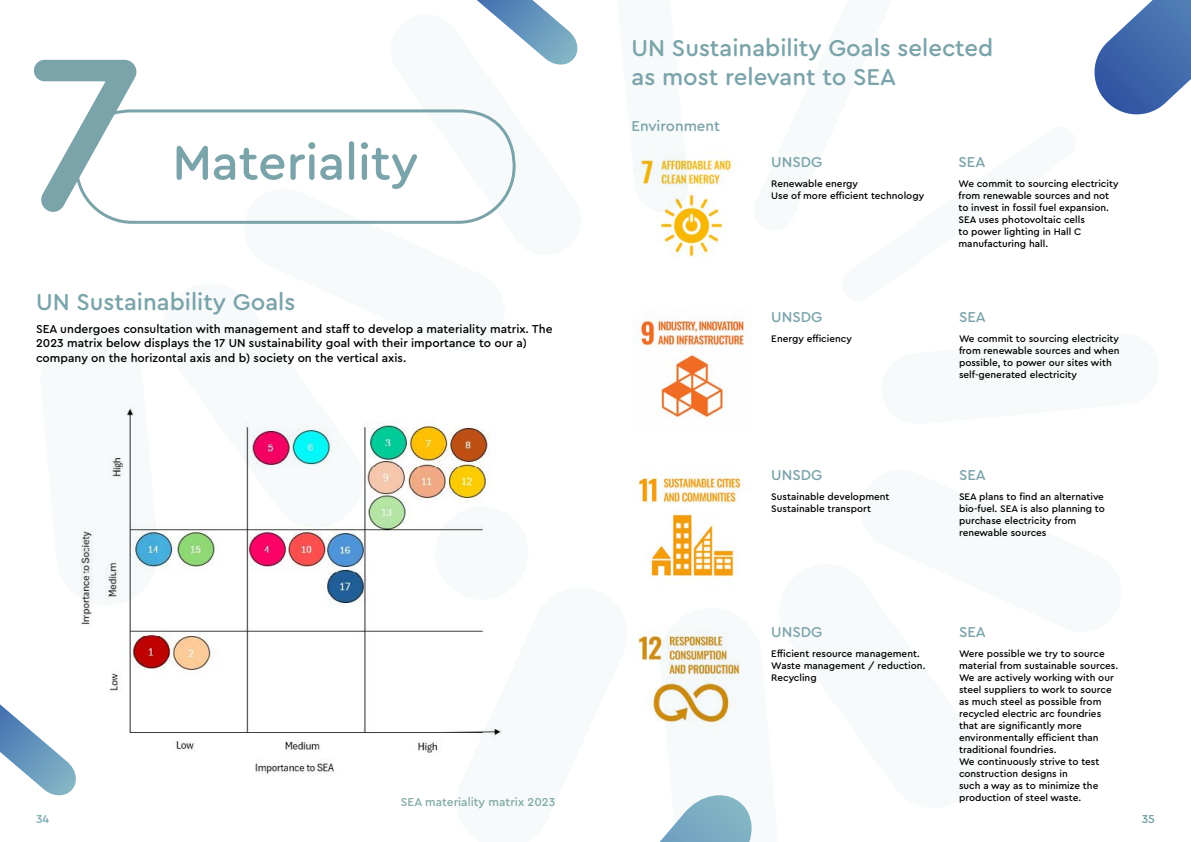
<style>
.page{position:relative;width:1191px;height:842px;background:#fff}
.page>*{position:absolute;margin:0;border:0;box-sizing:border-box;transform-origin:0 0}
.t1{font:500 226.7px "Cera Round Pro";color:#7ba3aa}
.t2{font:500 50.1px "Cera Round Pro";color:#7ba3aa}
.t3{font:500 24px/28.8px "Cera Round Pro";color:#7ba3aa}
.t4{font:500 15px "Cera Round Pro";color:#7ba3aa}
.t5{font:500 12px/14.4px "Cera Round Pro";color:#000}
.t6{font:500 12px "Cera Round Pro";color:#81a9a5}
.t7{font:500 12px "Cera Round Pro";color:#7aabb3}
.t8{font:500 12px "Cera Round Pro";color:#709ca3}
.t9{font:500 10px/12px "Cera Round Pro";color:#000}
</style>
<div class="page">
<img style="left:81px;top:405px;width:422px;height:370px">
<svg style="left:0;top:704px;width:76px;height:91px"></svg>
<svg style="left:75px;top:109px;width:441px;height:115px"></svg>
<img style="left:634px;top:150px;width:98px;height:107px">
<img style="left:631px;top:634px;width:27px;height:83px">
<img style="left:637px;top:316px;width:109px;height:102px">
<img style="left:633px;top:477px;width:110px;height:101px">
<svg style="left:1094px;top:0;width:97px;height:115px"></svg>
<svg style="left:658px;top:625px;width:94px;height:217px"></svg>
<svg style="left:477px;top:0;width:101px;height:65px"></svg>
<h1 class="t1" style="left:26px;top:-23px;width:118px">7</h1>
<h2 class="t2" style="left:172px;top:128px;width:247px">Materiality</h2>
<h3 class="t3" style="left:36px;top:286px;width:261px">UN Sustainability Goals</h3>
<p class="t5" style="left:36px;top:321px;width:518px">SEA undergoes consultation with management and staff to develop a materiality matrix. The<br>2023 matrix below displays the 17 UN sustainability goal with their importance to our a) company on the horizontal axis and b) society on the vertical axis.</p>
<p class="t6" style="left:401px;top:794px;width:156px">SEA materiality matrix 2023</p>
<h3 class="t3" style="left:631px;top:33px;width:363px">UN Sustainability Goals selected as most relevant to SEA</h3>
<h3 class="t4" style="left:631px;top:116px;width:90px">Environment</h3>
<h3 class="t4" style="left:771px;top:151px;width:53px">UNSDG</h3>
<p class="t9" style="left:771px;top:177px;width:154px">Renewable energy<br>Use of more efficient technology</p>
<h3 class="t4" style="left:771px;top:307px;width:53px">UNSDG</h3>
<p class="t9" style="left:771px;top:332px;width:82px">Energy efficiency</p>
<h3 class="t4" style="left:958px;top:151px;width:28px">SEA</h3>
<p class="t9" style="left:958px;top:177px;width:162px">We commit to sourcing electricity from renewable sources and not to invest in fossil fuel expansion.<br>SEA uses photovoltaic cells<br>to power lighting in Hall C manufacturing hall.</p>
<h3 class="t4" style="left:959px;top:307px;width:28px">SEA</h3>
<p class="t9" style="left:959px;top:332px;width:162px">We commit to sourcing electricity from renewable sources and when possible, to power our sites with self-generated electricity</p>
<h3 class="t4" style="left:771px;top:464px;width:53px">UNSDG</h3>
<p class="t9" style="left:771px;top:490px;width:120px">Sustainable development<br>Sustainable transport</p>
<h3 class="t4" style="left:959px;top:464px;width:28px">SEA</h3>
<p class="t9" style="left:959px;top:490px;width:147px">SEA plans to find an alternative bio-fuel. SEA is also planning to purchase electricity from renewable sources</p>
<h3 class="t4" style="left:771px;top:622px;width:53px">UNSDG</h3>
<p class="t9" style="left:771px;top:647px;width:156px">Efficient resource management.<br>Waste management / reduction.<br>Recycling</p>
<h3 class="t4" style="left:959px;top:622px;width:28px">SEA</h3>
<p class="t9" style="left:959px;top:647px;width:161px">Were possible we try to source material from sustainable sources.<br>We are actively working with our steel suppliers to work to source as much steel as possible from recycled electric arc foundries that are significantly more environmentally efficient than traditional foundries.<br>We continuously strive to test construction designs in<br>such a way as to minimize the production of steel waste.</p>
<p class="t7" style="left:36px;top:810px;width:15px">34</p>
<p class="t8" style="left:1141px;top:810px;width:15px">35</p>
</div>
